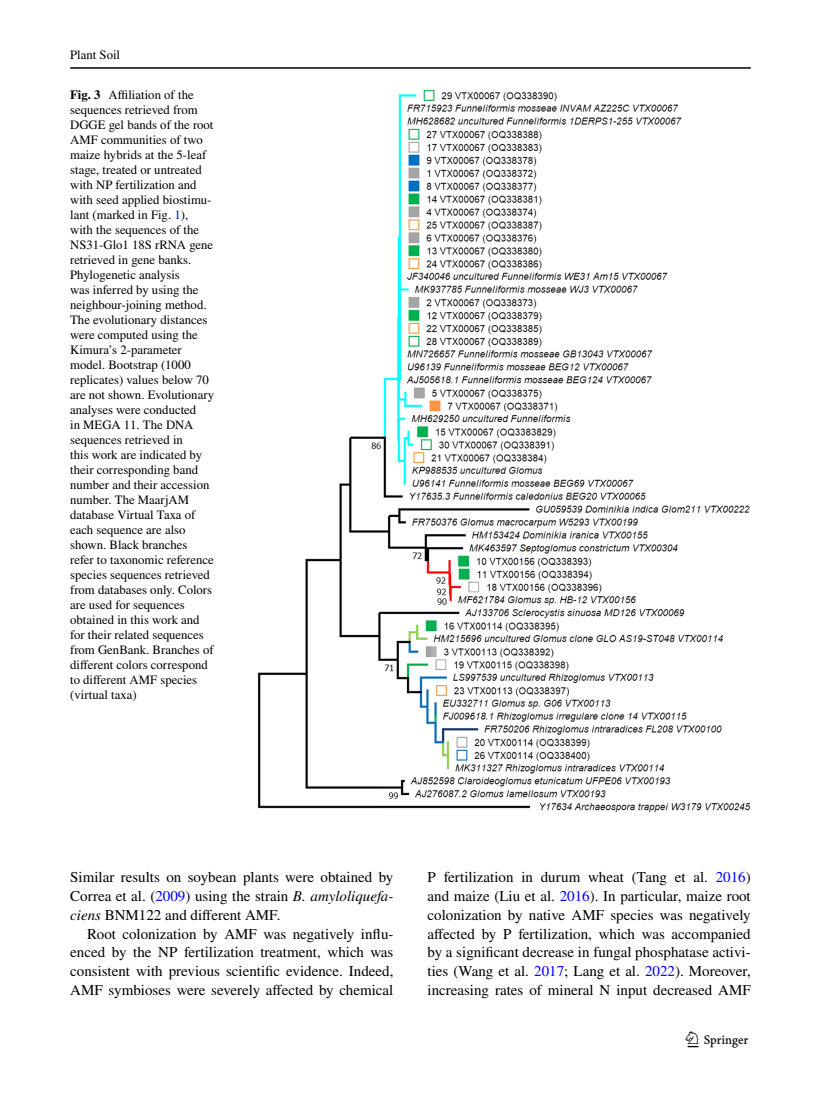
<style>
.page{position:relative;width:821px;height:1106px;background:#fff}
.page>*{position:absolute;margin:0;border:0;box-sizing:border-box;transform-origin:0 0}
.t1{font:22.5px "Springnew";color:#000}
.t2{font:15px/18.8px "STIX";color:#000;text-align:justify}
.t3{font:12.75px/15px "STIX";color:#000}
.s1{font-weight:700}
.s2{color:#00f}
.s3{font-style:italic}
</style>
<div class="page">
<hr style="left:70px;top:67px;width:680px;height:2px;background:#000">
<img style="left:257px;top:89px;width:493px;height:724px">
<p class="t3" style="left:70px;top:48px;width:51px">Plant Soil</p>
<p class="t3" style="left:70px;top:88px;width:145px"><span class="s1">Fig. 3</span> Affiliation of the sequences retrieved from<br>DGGE gel bands of the root<br>AMF communities of two maize hybrids at the 5-leaf stage, treated or untreated with NP fertilization and with seed applied biostimu&shy;lant (marked in Fig. <span class="s2">1</span>),<br>with the sequences of the<br>NS31-Glo1 18S rRNA gene retrieved in gene banks.<br>Phylogenetic analysis<br>was inferred by using the neighbour-joining method.<br>The evolutionary distances were computed using the<br>Kimura’s 2-parameter model. Bootstrap (1000 replicates) values below 70 are not shown. Evolutionary analyses were conducted<br>in MEGA 11. The DNA sequences retrieved in<br>this work are indicated by their corresponding band number and their accession number. The MaarjAM database Virtual Taxa of each sequence are also shown. Black branches<br>refer to taxonomic reference species sequences retrieved from databases only. Colors are used for sequences obtained in this work and for their related sequences from GenBank. Branches of different colors correspond to different AMF species (virtual taxa)</p>
<p class="t2" style="left:70px;top:869px;width:325px">Similar results on soybean plants were obtained by Correa et al. (<span class="s2">2009</span>) using the strain <span class="s3">B. amyloliquefa&shy;ciens</span> BNM122 and different AMF.</p>
<p class="t2" style="left:70px;top:925px;width:325px;text-indent:17px">Root colonization by AMF was negatively influ&shy;enced by the NP fertilization treatment, which was consistent with previous scientific evidence. Indeed, AMF symbioses were severely affected by chemical</p>
<p class="t2" style="left:427px;top:869px;width:325px">P fertilization in durum wheat (Tang et al. <span class="s2">2016</span>) and maize (Liu et al. <span class="s2">2016</span>). In particular, maize root colonization by native AMF species was negatively affected by P fertilization, which was accompanied by a significant decrease in fungal phosphatase activi&shy;ties (Wang et al. <span class="s2">2017</span>; Lang et al. <span class="s2">2022</span>). Moreover, increasing rates of mineral N input decreased AMF</p>
<h1 class="t1" style="left:687px;top:1031px;width:62px">1 3</h1>
</div>
